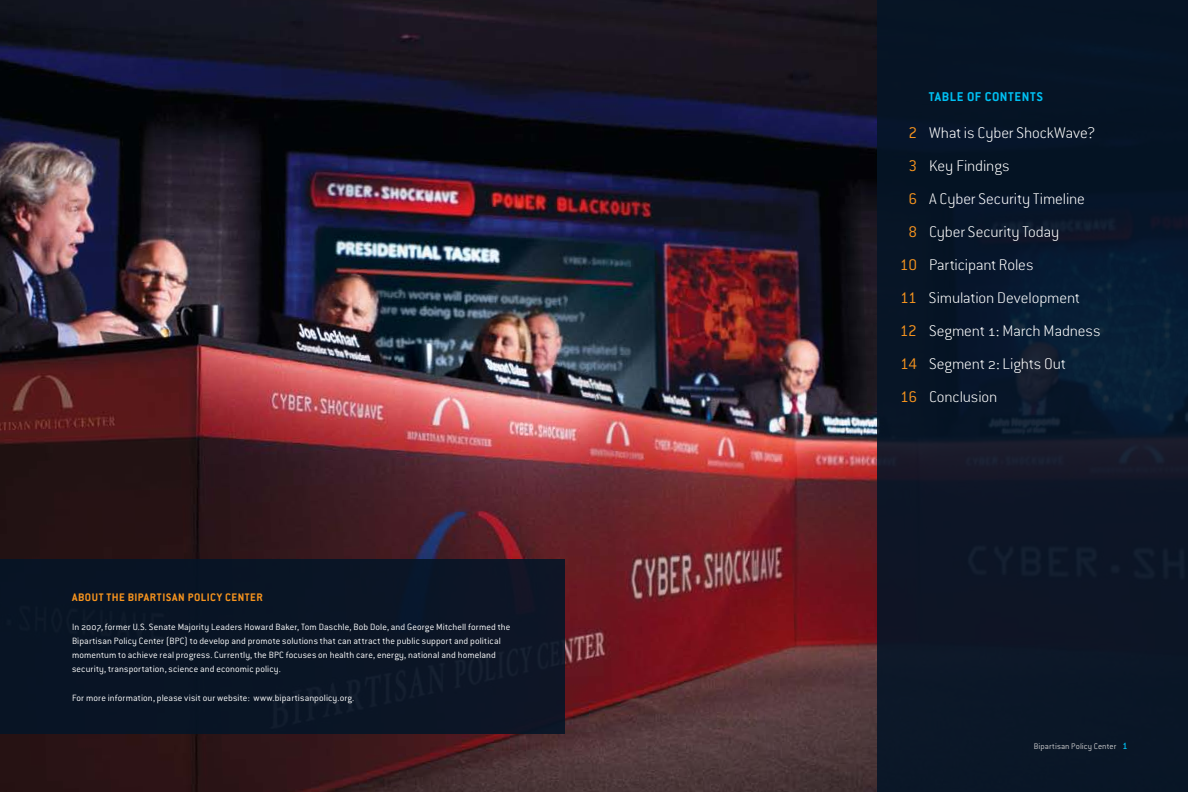
<style>
.page{position:relative;width:1188px;height:792px;background:#fff}
.page>*{position:absolute;margin:0;border:0;box-sizing:border-box;transform-origin:0 0}
.t1{font:200 17px "Conduit OSITC";letter-spacing:-.005em;color:#fff}
.t2{font:700 14px "Conduit ITC";letter-spacing:.045em;color:#00c0f3}
.t3{font:700 12px "Conduit ITC";letter-spacing:.045em;color:#f7941e}
.t4{font:300 10px/14px "Conduit OSITC";letter-spacing:.01em;color:#fff}
.t5{font:300 9px "Conduit OSITC";letter-spacing:.01em;color:#c7c8ca}
.s1{font-family:"Conduit ITC";font-weight:300;color:#f7941e}
.s2{font-family:"Conduit ITC";font-weight:500;font-size:10px;color:#00c0f3}
</style>
<div class="page">
<img style="left:0;top:0;width:877px;height:792px">
<div style="left:877px;top:0;width:311px;height:792px;background:#051527"></div>
<div style="left:0;top:559px;width:565px;height:175px;background:#051527"></div>
<p class="t3" style="left:72px;top:590px;width:192px">ABOUT THE BIPARTISAN POLICY CENTER</p>
<p class="t4" style="left:72px;top:620px;width:440px">In 2007, former U.S. Senate Majority Leaders Howard Baker, Tom Daschle, Bob Dole, and George Mitchell formed the Bipartisan Policy Center (BPC) to develop and promote solutions that can attract the public support and political momentum to achieve real progress. Currently, the BPC focuses on health care, energy, national and homeland security, transportation, science and economic policy.</p>
<p class="t4" style="left:72px;top:691px;width:284px">For more information, please visit our website: www.bipartisanpolicy.org.</p>
<h2 class="t2" style="left:929px;top:88px;width:116px">TABLE OF CONTENTS</h2>
<h1 class="t1" style="left:908px;top:122px;width:189px"><span class="s1">2</span> What is Cyber ShockWave?</h1>
<h1 class="t1" style="left:908px;top:155px;width:103px"><span class="s1">3</span> Key Findings</h1>
<h1 class="t1" style="left:908px;top:188px;width:178px"><span class="s1">6</span> A Cyber Security Timeline</h1>
<h1 class="t1" style="left:908px;top:221px;width:152px"><span class="s1">8</span> Cyber Security Today</h1>
<h1 class="t1" style="left:900px;top:254px;width:135px"><span class="s1">10</span> Participant Roles</h1>
<h1 class="t1" style="left:900px;top:287px;width:181px"><span class="s1">11</span> Simulation Development</h1>
<h1 class="t1" style="left:900px;top:320px;width:202px"><span class="s1">12</span> Segment 1: March Madness</h1>
<h1 class="t1" style="left:900px;top:353px;width:167px"><span class="s1">14</span> Segment 2: Lights Out</h1>
<h1 class="t1" style="left:900px;top:386px;width:99px"><span class="s1">16</span> Conclusion</h1>
<p class="t5" style="left:1034px;top:741px;width:95px">Bipartisan Policy Center <span class="s2">1</span></p>
</div>
